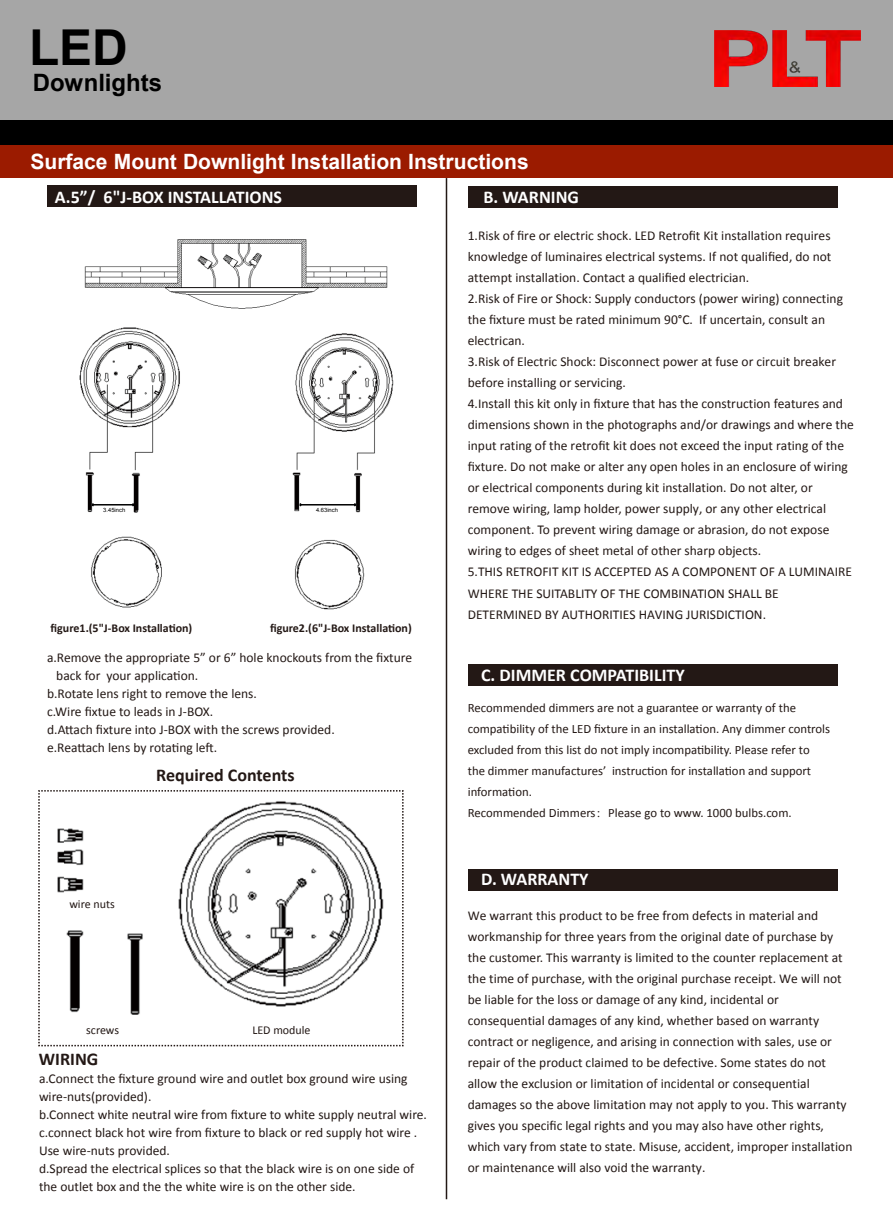
<style>
.page{position:relative;width:893px;height:1212px;background:#fff}
.page>*{position:absolute;margin:0;border:0;box-sizing:border-box;transform-origin:0 0}
.t1{font:700 49.5px "Arial";color:#000}
.t2{font:700 24px "Arial";color:#000}
.t3{font:700 21px "Arial";color:#fff}
.t4{font:700 18px "Calibri";color:#fff}
.t5{font:700 18px "Calibri";color:#231815}
.t6{font:13.5px/21px "Calibri";color:#231815}
.t7{font:12.75px/21px "Calibri";color:#231815}
.t8{font:700 12px "Calibri";color:#231815}
.t9{font:12px "Calibri";color:#231815}
.t10{font:5.85px "Arial";color:#000}
.s1{font-family:"Adobe Song Std";font-weight:300}
</style>
<div class="page">
<hr style="left:446px;top:178px;width:1px;height:1021px;background:#231815">
<div style="left:47px;top:185px;width:370px;height:22px;background:#231815"></div>
<div style="left:468px;top:187px;width:370px;height:21px;background:#231815"></div>
<img style="left:79px;top:327px;width:101px;height:281px">
<img style="left:292px;top:333px;width:102px;height:277px">
<img style="left:84px;top:239px;width:304px;height:70px">
<div style="left:468px;top:869px;width:370px;height:21px;background:#231815"></div>
<div style="left:468px;top:664px;width:370px;height:22px;background:#231815"></div>
<svg style="left:38px;top:790px;width:366px;height:257px"></svg>
<hr style="left:92px;top:504px;width:42px;height:1px;background:#000">
<svg style="left:130px;top:502px;width:6px;height:6px"></svg>
<svg style="left:90px;top:502px;width:6px;height:6px"></svg>
<hr style="left:300px;top:504px;width:56px;height:1px;background:#000">
<svg style="left:352px;top:502px;width:6px;height:6px"></svg>
<svg style="left:298px;top:502px;width:5px;height:6px"></svg>
<div style="left:0;top:0;width:893px;height:120px;background:#a6a6a6"></div>
<div style="left:0;top:120px;width:893px;height:26px;background:#000"></div>
<img style="left:714px;top:30px;width:147px;height:56px">
<div style="left:0;top:146px;width:893px;height:32px;background:#9b1b00"></div>
<h1 class="t1" style="left:29px;top:15px;width:100px">LED</h1>
<h2 class="t2" style="left:33px;top:67px;width:131px">Downlights</h2>
<h3 class="t3" style="left:30px;top:147px;width:500px">Surface Mount Downlight Installation Instructions</h3>
<h3 class="t4" style="left:55px;top:186px;width:229px">A.5”/ 6"J-BOX INSTALLATIONS</h3>
<h3 class="t4" style="left:483px;top:186px;width:97px">B. WARNING</h3>
<p class="t10" style="left:103px;top:506px;width:24px">3.45inch</p>
<p class="t10" style="left:316px;top:506px;width:24px">4.63inch</p>
<p class="t8" style="left:51px;top:620px;width:143px">figure1.(5"J-Box Installation)</p>
<p class="t8" style="left:270px;top:620px;width:143px">figure2.(6"J-Box Installation)</p>
<p class="t6" style="left:47px;top:646px;width:366px">a.Remove the appropriate 5” or 6” hole knockouts from the fixture</p>
<p class="t6" style="left:56px;top:664px;width:144px">back for your application.</p>
<p class="t6" style="left:47px;top:682px;width:211px">b.Rotate lens right to remove the lens.</p>
<p class="t6" style="left:47px;top:700px;width:168px">c.Wire fixtue to leads in J-BOX.</p>
<p class="t6" style="left:47px;top:718px;width:289px">d.Attach fixture into J-BOX with the screws provided.</p>
<p class="t6" style="left:47px;top:736px;width:172px">e.Reattach lens by rotating left.</p>
<h3 class="t5" style="left:156px;top:764px;width:140px">Required Contents</h3>
<p class="t9" style="left:69px;top:896px;width:47px">wire nuts</p>
<p class="t9" style="left:86px;top:1022px;width:34px">screws</p>
<p class="t9" style="left:252px;top:1022px;width:60px">LED module</p>
<h3 class="t5" style="left:39px;top:1048px;width:61px">WIRING</h3>
<p class="t6" style="left:39px;top:1069px;width:390px;line-height:18px">a.Connect the fixture ground wire and outlet box ground wire using wire-nuts(provided).<br>b.Connect white neutral wire from fixture to white supply neutral wire. c.connect black hot wire from fixture to black or red supply hot wire .<br>Use wire-nuts provided.<br>d.Spread the electrical splices so that the black wire is on one side of the outlet box and the the white wire is on the other side.</p>
<p class="t6" style="left:468px;top:225px;width:388px">1.Risk of fire or electric shock. LED Retrofit Kit installation requires knowledge of luminaires electrical systems. If not qualified, do not attempt installation. Contact a qualified electrician.<br>2.Risk of Fire or Shock: Supply conductors (power wiring) connecting the fixture must be rated minimum 90°C. If uncertain, consult an electrican.<br>3.Risk of Electric Shock: Disconnect power at fuse or circuit breaker before installing or servicing.<br>4.Install this kit only in fixture that has the construction features and dimensions shown in the photographs and/or drawings and where the input rating of the retrofit kit does not exceed the input rating of the fixture. Do not make or alter any open holes in an enclosure of wiring or electrical components during kit installation. Do not alter, or remove wiring, lamp holder, power supply, or any other electrical component. To prevent wiring damage or abrasion, do not expose wiring to edges of sheet metal of other sharp objects.<br>5.THIS RETROFIT KIT IS ACCEPTED AS A COMPONENT OF A LUMINAIRE WHERE THE SUITABLITY OF THE COMBINATION SHALL BE DETERMINED BY AUTHORITIES HAVING JURISDICTION.</p>
<h3 class="t4" style="left:481px;top:662px;width:205px">C. DIMMER COMPATIBILITY</h3>
<p class="t7" style="left:468px;top:697px;width:364px">Recommended dimmers are not a guarantee or warranty of the compatibility of the LED fixture in an installation. Any dimmer controls excluded from this list do not imply incompatibility. Please refer to the dimmer manufactures’ instruction for installation and support information.<br>Recommended Dimmers<span class="s1">：</span>Please go to www. 1000 bulbs.com.</p>
<h3 class="t4" style="left:481px;top:868px;width:109px">D. WARRANTY</h3>
<p class="t6" style="left:468px;top:904px;width:386px">We warrant this product to be free from defects in material and workmanship for three years from the original date of purchase by the customer. This warranty is limited to the counter replacement at the time of purchase, with the original purchase receipt. We will not be liable for the loss or damage of any kind, incidental or consequential damages of any kind, whether based on warranty contract or negligence, and arising in connection with sales, use or repair of the product claimed to be defective. Some states do not allow the exclusion or limitation of incidental or consequential damages so the above limitation may not apply to you. This warranty gives you specific legal rights and you may also have other rights, which vary from state to state. Misuse, accident, improper installation or maintenance will also void the warranty.</p>
</div>
